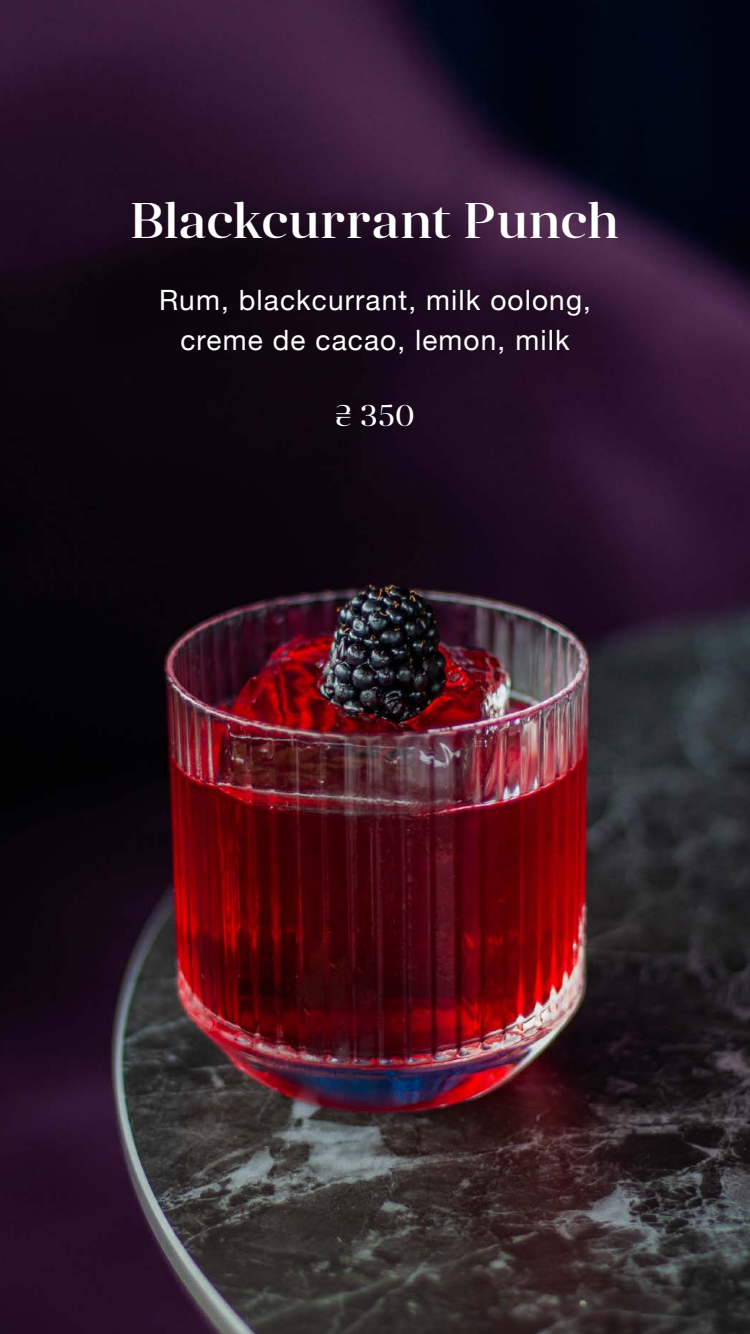
<style>
.page{position:relative;width:750px;height:1334px;background:#fff}
.page>*{position:absolute;margin:0;border:0;box-sizing:border-box;transform-origin:0 0}
.t1{font:500 50px "Anglecia Pro Display";color:#fff}
.t2{font:30px "Anglecia Pro Display";color:#fff}
.t3{font:28px/40px "Helvetica Neue";letter-spacing:.04em;color:#fff;text-align:center}
</style>
<div class="page">
<img style="left:0;top:0;width:750px;height:1334px">
<h1 class="t1" style="left:131px;top:187px;width:489px">Blackcurrant Punch</h1>
<p class="t3" style="left:159px;top:281px;width:433px">Rum, blackcurrant, milk oolong, creme de cacao, lemon, milk</p>
<p class="t2" style="left:335px;top:396px;width:81px">₴ 350</p>
</div>
